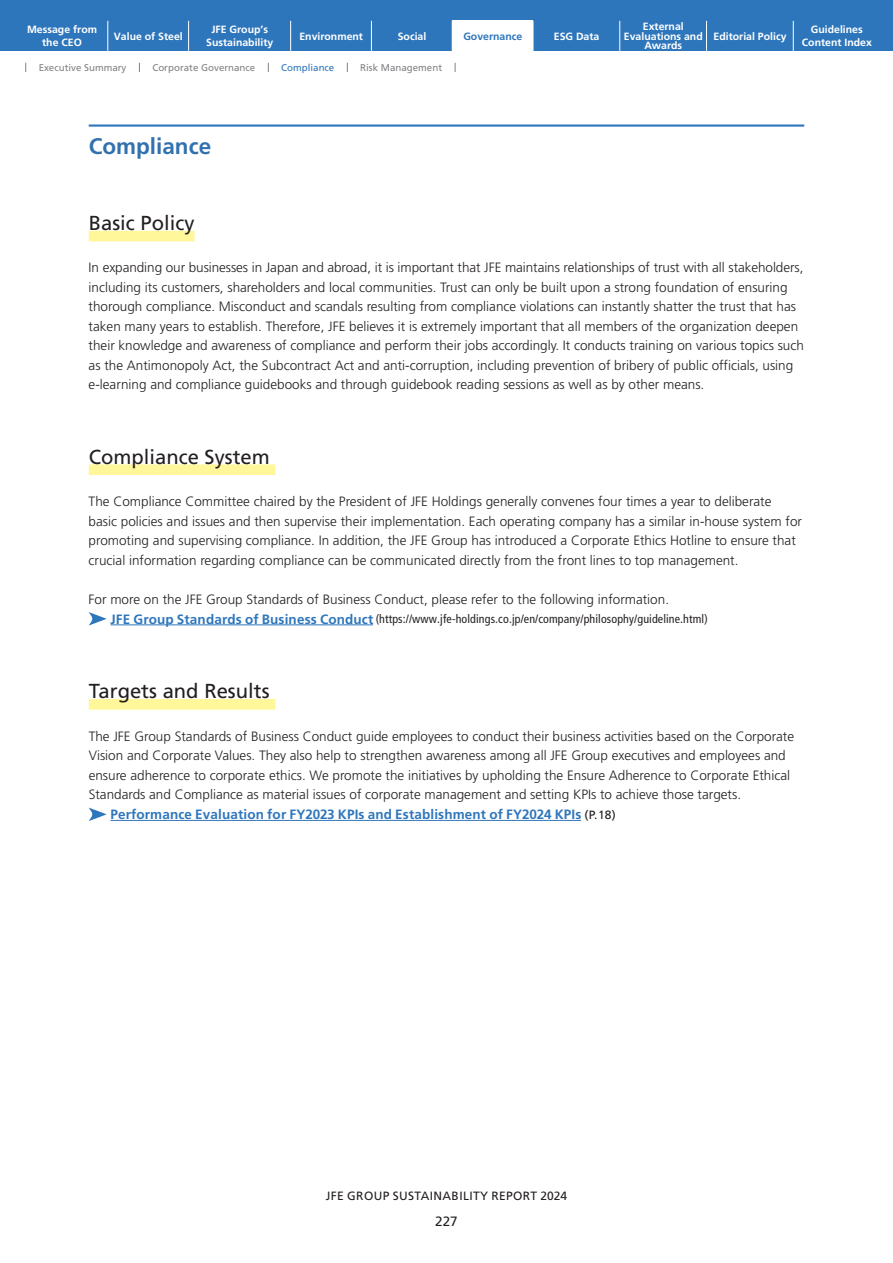
<style>
.page{position:relative;width:893px;height:1263px;background:#fff}
.page>*{position:absolute;margin:0;border:0;box-sizing:border-box;transform-origin:0 0}
.t1{font:700 22.5px "Frutiger";color:#3271af}
.t2{font:20.25px "Frutiger";color:#231f20}
.t3{font:300 13.5px/19.5px "Frutiger";color:#231f20}
.t4{font:700 13.5px "Frutiger";letter-spacing:.01em;color:#2e76bc}
.t5{font:13.5px "Frutiger";color:#231f20}
.t6{font:condensed 12px "Frutiger";letter-spacing:.01em;color:#231f20}
.t7{font:12px "Frutiger";letter-spacing:.03em;color:#231f20}
.t8{font:700 10.5px/12.8px "Frutiger";color:#fff;text-align:center}
.t9{font:700 10.5px "Frutiger";color:#2e76bc}
.t10{font:9.75px "Frutiger";color:#808285}
.t11{font:9.75px "Frutiger";color:#2e76bc}
.s1{font-weight:700;font-stretch:normal;font-size:13.5px;color:#2e76bc}
.s2{font-weight:400;font-size:12px;color:#231f20}
</style>
<div class="page">
<div style="left:0;top:0;width:893px;height:51px;background:#2e76bc"></div>
<hr style="left:108px;top:21px;width:1px;height:30px;background:#fff">
<hr style="left:188px;top:21px;width:1px;height:30px;background:#fff">
<hr style="left:290px;top:21px;width:1px;height:30px;background:#fff">
<hr style="left:371px;top:21px;width:1px;height:30px;background:#fff">
<hr style="left:533px;top:21px;width:1px;height:30px;background:#fff">
<hr style="left:619px;top:21px;width:1px;height:30px;background:#fff">
<hr style="left:706px;top:21px;width:1px;height:30px;background:#fff">
<hr style="left:793px;top:21px;width:1px;height:30px;background:#fff">
<div style="left:452px;top:21px;width:81px;height:30px;background:#fff"></div>
<hr style="left:89px;top:124px;width:715px;height:3px;background:#2e76bc">
<div style="left:89px;top:231px;width:105px;height:10px;background:#fff79a"></div>
<div style="left:89px;top:464px;width:186px;height:11px;background:#fff79a"></div>
<div style="left:89px;top:699px;width:186px;height:11px;background:#fff79a"></div>
<hr style="left:110px;top:624px;width:263px;height:1px;background:#2e76bc">
<svg style="left:89px;top:612px;width:18px;height:13px"></svg>
<hr style="left:110px;top:820px;width:471px;height:1px;background:#2e76bc">
<svg style="left:89px;top:807px;width:18px;height:14px"></svg>
<p class="t8" style="left:114px;top:30px;width:70px">Value of Steel</p>
<p class="t8" style="left:206px;top:23px;width:69px">JFE Group’s<br>Sustainability</p>
<p class="t8" style="left:299px;top:30px;width:65px">Environment</p>
<p class="t8" style="left:554px;top:30px;width:47px">ESG Data</p>
<p class="t8" style="left:624px;top:22px;width:80px;line-height:9.6px">External<br>Evaluations and<br>Awards</p>
<p class="t8" style="left:714px;top:30px;width:74px">Editorial Policy</p>
<p class="t8" style="left:802px;top:23px;width:72px">Guidelines<br>Content Index</p>
<p class="t8" style="left:27px;top:23px;width:72px">Message from the CEO</p>
<p class="t8" style="left:398px;top:30px;width:30px">Social</p>
<p class="t9" style="left:463px;top:30px;width:60px">Governance</p>
<p class="t10" style="left:39px;top:62px;width:89px">Executive Summary</p>
<p class="t10" style="left:152px;top:62px;width:104px">Corporate Governance</p>
<p class="t11" style="left:281px;top:62px;width:55px">Compliance</p>
<p class="t10" style="left:360px;top:62px;width:83px">Risk Management</p>
<h1 class="t1" style="left:89px;top:133px;width:124px">Compliance</h1>
<h2 class="t2" style="left:89px;top:211px;width:107px">Basic Policy</h2>
<p class="t3" style="left:89px;top:258px;width:717px">In expanding our businesses in Japan and abroad, it is important that JFE maintains relationships of trust with all stakeholders, including its customers, shareholders and local communities. Trust can only be built upon a strong foundation of ensuring thorough compliance. Misconduct and scandals resulting from compliance violations can instantly shatter the trust that has taken many years to establish. Therefore, JFE believes it is extremely important that all members of the organization deepen their knowledge and awareness of compliance and perform their jobs accordingly. It conducts training on various topics such as the Antimonopoly Act, the Subcontract Act and anti-corruption, including prevention of bribery of public officials, using e-learning and compliance guidebooks and through guidebook reading sessions as well as by other means.</p>
<h2 class="t2" style="left:89px;top:445px;width:183px">Compliance System</h2>
<p class="t3" style="left:89px;top:492px;width:715px">The Compliance Committee chaired by the President of JFE Holdings generally convenes four times a year to deliberate basic policies and issues and then supervise their implementation. Each operating company has a similar in-house system for promoting and supervising compliance. In addition, the JFE Group has introduced a Corporate Ethics Hotline to ensure that crucial information regarding compliance can be communicated directly from the front lines to top management.</p>
<p class="t3" style="left:89px;top:589px;width:582px">For more on the JFE Group Standards of Business Conduct, please refer to the following information.</p>
<p class="t6" style="left:110px;top:612px;width:599px"><span class="s1">JFE Group Standards of Business Conduct</span> (https://www.jfe-holdings.co.jp/en/company/philosophy/guideline.html)</p>
<h2 class="t2" style="left:89px;top:679px;width:182px">Targets and Results</h2>
<p class="t3" style="left:89px;top:726px;width:707px">The JFE Group Standards of Business Conduct guide employees to conduct their business activities based on the Corporate Vision and Corporate Values. They also help to strengthen awareness among all JFE Group executives and employees and ensure adherence to corporate ethics. We promote the initiatives by upholding the Ensure Adherence to Corporate Ethical Standards and Compliance as material issues of corporate management and setting KPIs to achieve those targets.</p>
<p class="t4" style="left:110px;top:806px;width:507px">Performance Evaluation for FY2023 KPIs and Establishment of FY2024 KPIs <span class="s2">(P.18)</span></p>
<p class="t7" style="left:326px;top:1188px;width:243px">JFE GROUP SUSTAINABILITY REPORT 2024</p>
<p class="t5" style="left:435px;top:1214px;width:24px">227</p>
</div>
